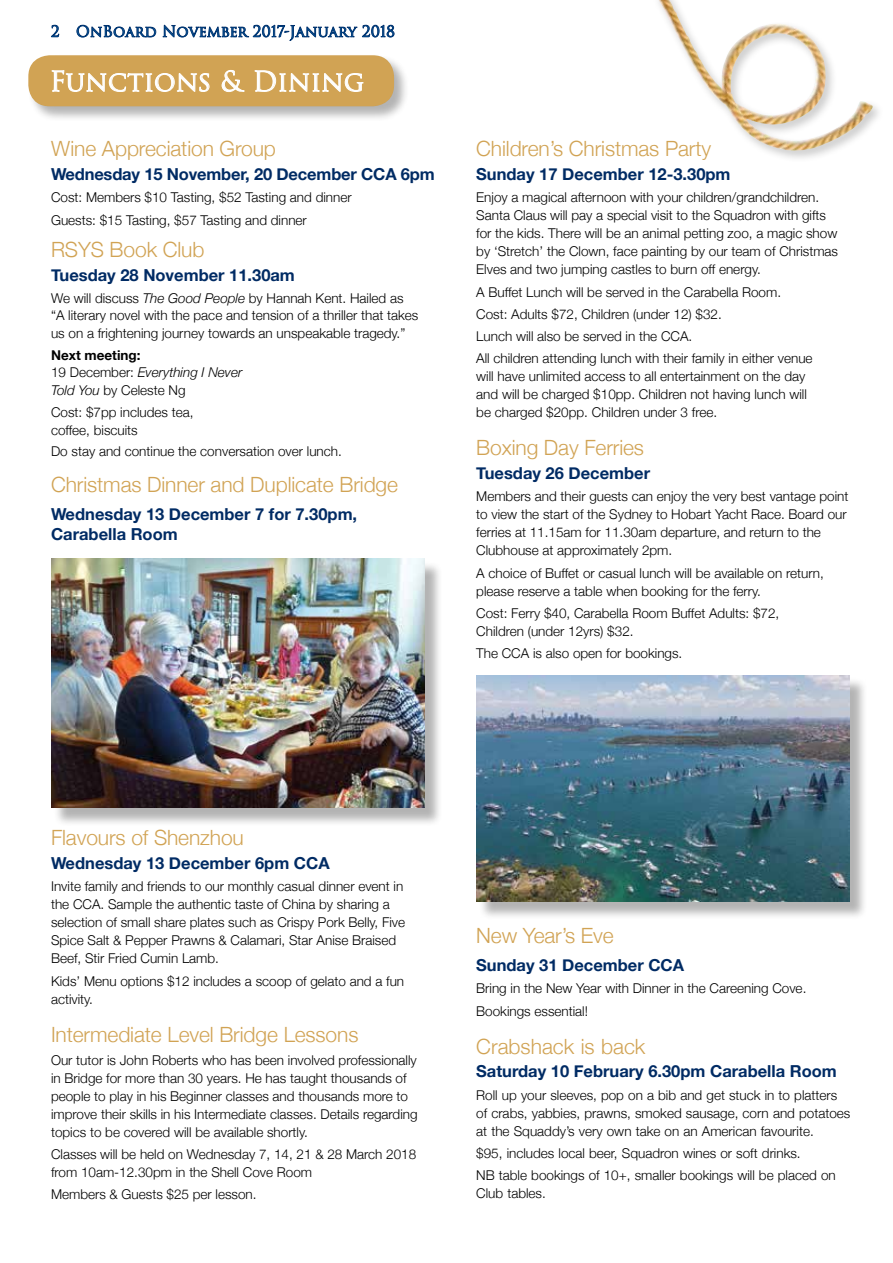
<style>
.page{position:relative;width:893px;height:1263px;background:#fff}
.page>*{position:absolute;margin:0;border:0;box-sizing:border-box;transform-origin:0 0}
.t1{font:27px "Trajan Pro 3";color:#fff}
.t2{font:300 21px "Helvetica Neue";letter-spacing:-.005em;color:#d1a354}
.t3{font:700 16.5px/19.5px "Helvetica Neue";color:#002b64}
.t4{font:15px "Trajan Pro 3";letter-spacing:.005em;color:#004789}
.t5{font:300 13.5px/18px "Helvetica Neue";color:#000}
.t6{font:italic 300 13.5px/17.7px "Helvetica Neue";color:#000}
.s1{font-style:italic}
.s2{font-weight:700;font-style:normal}
.s3{font-style:normal}
</style>
<div class="page">
<svg style="left:51px;top:25px;width:8px;height:12px"></svg>
<svg style="left:76px;top:25px;width:80px;height:13px"></svg>
<svg style="left:163px;top:25px;width:231px;height:16px"></svg>
<div style="left:28px;top:55px;width:381px;height:67px;background:#000;opacity:.3"></div>
<div style="left:28px;top:55px;width:366px;height:51px;background:#d1a354;border-radius:21px"></div>
<svg style="left:52px;top:70px;width:157px;height:22px"></svg>
<svg style="left:222px;top:70px;width:23px;height:22px"></svg>
<svg style="left:255px;top:70px;width:108px;height:22px"></svg>
<img style="left:659px;top:0;width:214px;height:152px">
<div style="left:53px;top:561px;width:390px;height:265px;background:#000;opacity:.3"></div>
<img style="left:51px;top:558px;width:374px;height:250px">
<div style="left:478px;top:677px;width:390px;height:243px;background:#000;opacity:.3"></div>
<img style="left:476px;top:675px;width:373px;height:226px">
<p class="t4" style="left:51px;top:21px;width:345px">2 OnBoard November 2017-January 2018</p>
<h1 class="t1" style="left:50px;top:63px;width:316px">Functions &amp; Dining</h1>
<h2 class="t2" style="left:51px;top:136px;width:226px">Wine Appreciation Group</h2>
<p class="t3" style="left:51px;top:164px;width:385px">Wednesday 15 November, 20 December CCA 6pm</p>
<p class="t5" style="left:51px;top:186px;width:302px;line-height:22.2px">Cost: Members $10 Tasting, $52 Tasting and dinner<br>Guests: $15 Tasting, $57 Tasting and dinner</p>
<h2 class="t2" style="left:51px;top:237px;width:155px">RSYS Book Club</h2>
<p class="t3" style="left:51px;top:265px;width:245px">Tuesday 28 November 11.30am</p>
<p class="t5" style="left:51px;top:289px;width:369px">We will discuss <span class="s1">The Good People</span> by Hannah Kent. Hailed as “A literary novel with the pace and tension of a thriller that takes us on a frightening journey towards an unspeakable tragedy.”</p>
<p class="t6" style="left:51px;top:346px;width:193px"><span class="s2">Next meeting:<br></span><span class="s3">19 December:</span> Everything I Never<br>Told You <span class="s3">by Celeste Ng</span></p>
<p class="t5" style="left:51px;top:403px;width:144px">Cost: $7pp includes tea, coffee, biscuits</p>
<p class="t5" style="left:51px;top:442px;width:292px">Do stay and continue the conversation over lunch.</p>
<h2 class="t2" style="left:51px;top:472px;width:349px">Christmas Dinner and Duplicate Bridge</h2>
<p class="t3" style="left:51px;top:504px;width:308px">Wednesday 13 December 7 for 7.30pm,<br>Carabella Room</p>
<h2 class="t2" style="left:476px;top:136px;width:237px">Children’s Christmas Party</h2>
<p class="t3" style="left:476px;top:164px;width:256px">Sunday 17 December 12-3.30pm</p>
<p class="t5" style="left:476px;top:188px;width:363px">Enjoy a magical afternoon with your children/grandchildren.<br>Santa Claus will pay a special visit to the Squadron with gifts for the kids. There will be an animal petting zoo, a magic show by ‘Stretch’ the Clown, face painting by our team of Christmas Elves and two jumping castles to burn off energy.</p>
<p class="t5" style="left:476px;top:280px;width:338px;line-height:22.2px">A Buffet Lunch will be served in the Carabella Room.<br>Cost: Adults $72, Children (under 12) $32.<br>Lunch will also be served in the CCA.<br>All children attending lunch with their family in either venue</p>
<p class="t5" style="left:476px;top:367px;width:332px;text-align:justify">will have unlimited access to all entertainment on the day and will be charged $10pp. Children not having lunch will be charged $20pp. Children under 3 free.</p>
<h2 class="t2" style="left:476px;top:435px;width:169px">Boxing Day Ferries</h2>
<p class="t3" style="left:476px;top:463px;width:175px">Tuesday 26 December</p>
<p class="t5" style="left:476px;top:487px;width:374px">Members and their guests can enjoy the very best vantage point to view the start of the Sydney to Hobart Yacht Race. Board our ferries at 11.15am for 11.30am departure, and return to the Clubhouse at approximately 2pm.</p>
<p class="t5" style="left:476px;top:564px;width:349px">A choice of Buffet or casual lunch will be available on return, please reserve a table when booking for the ferry.</p>
<p class="t5" style="left:476px;top:604px;width:305px">Cost: Ferry $40, Carabella Room Buffet Adults: $72,<br>Children (under 12yrs) $32.</p>
<p class="t5" style="left:476px;top:644px;width:208px">The CCA is also open for bookings.</p>
<h2 class="t2" style="left:51px;top:825px;width:194px">Flavours of Shenzhou</h2>
<p class="t3" style="left:51px;top:853px;width:280px">Wednesday 13 December 6pm CCA</p>
<p class="t5" style="left:51px;top:877px;width:356px">Invite family and friends to our monthly casual dinner event in the CCA. Sample the authentic taste of China by sharing a selection of small share plates such as Crispy Pork Belly, Five Spice Salt &amp; Pepper Prawns &amp; Calamari, Star Anise Braised Beef, Stir Fried Cumin Lamb.</p>
<p class="t5" style="left:51px;top:971px;width:355px">Kids’ Menu options $12 includes a scoop of gelato and a fun activity.</p>
<h2 class="t2" style="left:51px;top:1022px;width:309px">Intermediate Level Bridge Lessons</h2>
<p class="t5" style="left:51px;top:1050px;width:368px">Our tutor is John Roberts who has been involved professionally in Bridge for more than 30 years. He has taught thousands of people to play in his Beginner classes and thousands more to improve their skills in his Intermediate classes. Details regarding topics to be covered will be available shortly.</p>
<p class="t5" style="left:51px;top:1145px;width:367px">Classes will be held on Wednesday 7, 14, 21 &amp; 28 March 2018 from 10am-12.30pm in the Shell Cove Room</p>
<p class="t5" style="left:51px;top:1185px;width:207px">Members &amp; Guests $25 per lesson.</p>
<h2 class="t2" style="left:476px;top:923px;width:139px">New Year’s Eve</h2>
<p class="t3" style="left:476px;top:955px;width:209px">Sunday 31 December CCA</p>
<p class="t5" style="left:476px;top:977px;width:332px;line-height:22.2px">Bring in the New Year with Dinner in the Careening Cove.<br>Bookings essential!</p>
<h2 class="t2" style="left:476px;top:1033px;width:171px">Crabshack is back</h2>
<p class="t3" style="left:476px;top:1061px;width:362px">Saturday 10 February 6.30pm Carabella Room</p>
<p class="t5" style="left:476px;top:1085px;width:376px">Roll up your sleeves, pop on a bib and get stuck in to platters of crabs, yabbies, prawns, smoked sausage, corn and potatoes at the Squaddy’s very own take on an American favourite.</p>
<p class="t5" style="left:476px;top:1142px;width:361px;line-height:22.2px">$95, includes local beer, Squadron wines or soft drinks.<br>NB table bookings of 10+, smaller bookings will be placed on</p>
<p class="t5" style="left:476px;top:1184px;width:71px">Club tables.</p>
</div>
